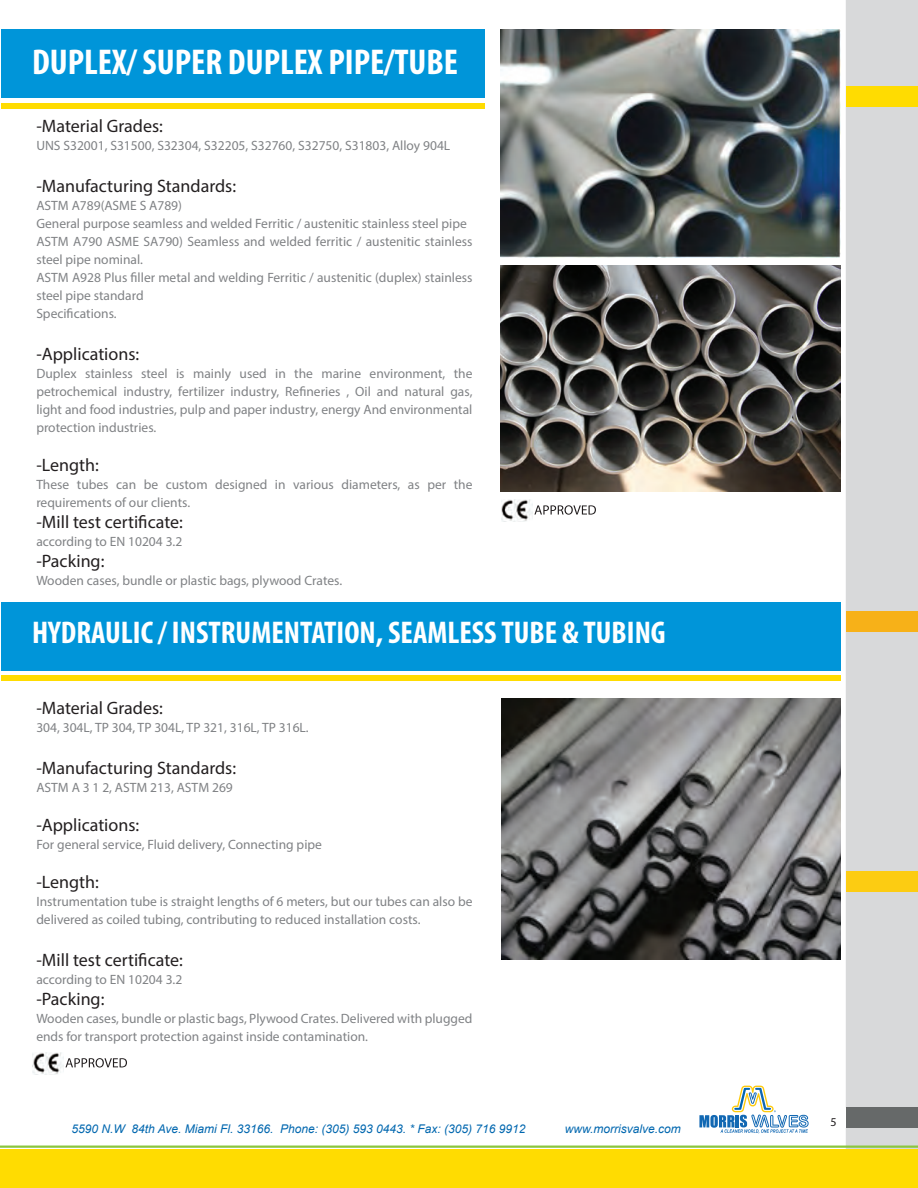
<style>
.page{position:relative;width:918px;height:1188px;background:#fff}
.page>*{position:absolute;margin:0;border:0;box-sizing:border-box;transform-origin:0 0}
.t1{font:700 condensed 36px "Myriad Pro";color:#fff}
.t2{font:700 condensed 31.5px "Myriad Pro";color:#fff}
.t3{font:18px "Myriad Pro";color:#231f20}
.t4{font:13.5px/18px "Myriad Pro";color:#808285}
.t5{font:italic 12px "Arial";color:#0067af}
.t6{font:12px "Myriad Pro";color:#231f20}
</style>
<div class="page">
<div style="left:846px;top:0;width:72px;height:1149px;background:#d8d9da"></div>
<div style="left:846px;top:1108px;width:72px;height:20px;background:#666969"></div>
<div style="left:0;top:1149px;width:918px;height:39px;background:#ffdc01"></div>
<div style="left:847px;top:611px;width:71px;height:20px;background:#f7b118"></div>
<div style="left:847px;top:871px;width:71px;height:20px;background:#fccc12"></div>
<div style="left:847px;top:86px;width:71px;height:21px;background:#ffdc01"></div>
<svg style="left:699px;top:1086px;width:110px;height:47px"></svg>
<hr style="left:0;top:1146px;width:918px;height:2px;background:#8bc63e">
<div style="left:1px;top:29px;width:483px;height:69px;background:#0095d9"></div>
<div style="left:1px;top:602px;width:840px;height:69px;background:#0095d9"></div>
<div style="left:1px;top:103px;width:483px;height:6px;background:#ffdc01"></div>
<div style="left:1px;top:675px;width:840px;height:6px;background:#ffdc01"></div>
<img style="left:500px;top:29px;width:341px;height:229px">
<img style="left:500px;top:265px;width:341px;height:227px">
<img style="left:501px;top:698px;width:340px;height:261px">
<img style="left:501px;top:500px;width:32px;height:22px">
<svg style="left:534px;top:505px;width:62px;height:10px"></svg>
<img style="left:32px;top:1052px;width:32px;height:23px">
<svg style="left:65px;top:1058px;width:62px;height:10px"></svg>
<h1 class="t1" style="left:32px;top:40px;width:428px">DUPLEX/ SUPER DUPLEX PIPE/TUBE</h1>
<h3 class="t3" style="left:36px;top:115px;width:128px">-Material Grades:</h3>
<p class="t4" style="left:36px;top:136px;width:415px">UNS S32001, S31500, S32304, S32205, S32760, S32750, S31803, Alloy 904L</p>
<h3 class="t3" style="left:36px;top:175px;width:201px">-Manufacturing Standards:</h3>
<p class="t4" style="left:36px;top:196px;width:438px">ASTM A789(ASME S A789)<br>General purpose seamless and welded Ferritic / austenitic stainless steel pipe ASTM A790 ASME SA790) Seamless and welded ferritic / austenitic stainless steel pipe nominal.<br>ASTM A928 Plus filler metal and welding Ferritic / austenitic (duplex) stainless steel pipe standard<br>Specifications.</p>
<h3 class="t3" style="left:36px;top:343px;width:104px">-Applications:</h3>
<p class="t4" style="left:36px;top:364px;width:438px;text-align:justify">Duplex stainless steel is mainly used in the marine environment, the petrochemical industry, fertilizer industry, Refineries , Oil and natural gas, light and food industries, pulp and paper industry, energy And environmental protection industries.</p>
<h3 class="t3" style="left:36px;top:454px;width:64px">-Length:</h3>
<p class="t4" style="left:36px;top:475px;width:438px">These tubes can be custom designed in various diameters, as per the requirements of our clients.</p>
<h3 class="t3" style="left:36px;top:511px;width:148px">-Mill test certificate:</h3>
<p class="t4" style="left:36px;top:532px;width:147px">according to EN 10204 3.2</p>
<h3 class="t3" style="left:36px;top:550px;width:70px">-Packing:</h3>
<p class="t4" style="left:36px;top:571px;width:307px">Wooden cases, bundle or plastic bags, plywood Crates.</p>
<h2 class="t2" style="left:32px;top:613px;width:635px">HYDRAULIC / INSTRUMENTATION, SEAMLESS TUBE &amp; TUBING</h2>
<h3 class="t3" style="left:36px;top:696px;width:128px">-Material Grades:</h3>
<p class="t4" style="left:36px;top:718px;width:274px">304, 304L, TP 304, TP 304L, TP 321, 316L, TP 316L.</p>
<h3 class="t3" style="left:36px;top:756px;width:201px">-Manufacturing Standards:</h3>
<p class="t4" style="left:36px;top:778px;width:198px">ASTM A 3 1 2, ASTM 213, ASTM 269</p>
<h3 class="t3" style="left:36px;top:813px;width:104px">-Applications:</h3>
<p class="t4" style="left:36px;top:835px;width:287px">For general service, Fluid delivery, Connecting pipe</p>
<h3 class="t3" style="left:36px;top:870px;width:64px">-Length:</h3>
<p class="t4" style="left:36px;top:892px;width:438px">Instrumentation tube is straight lengths of 6 meters, but our tubes can also be delivered as coiled tubing, contributing to reduced installation costs.</p>
<h3 class="t3" style="left:36px;top:948px;width:148px">-Mill test certificate:</h3>
<p class="t4" style="left:36px;top:970px;width:147px">according to EN 10204 3.2</p>
<h3 class="t3" style="left:36px;top:987px;width:70px">-Packing:</h3>
<p class="t4" style="left:36px;top:1009px;width:438px">Wooden cases, bundle or plastic bags, Plywood Crates. Delivered with plugged ends for transport protection against inside contamination.</p>
<p class="t5" style="left:71px;top:1121px;width:456px">5590 N.W 84th Ave. Miami Fl. 33166. Phone: (305) 593 0443. * Fax: (305) 716 9912</p>
<p class="t5" style="left:565px;top:1121px;width:118px">www.morrisvalve.com</p>
<p class="t6" style="left:830px;top:1115px;width:8px">5</p>
</div>
